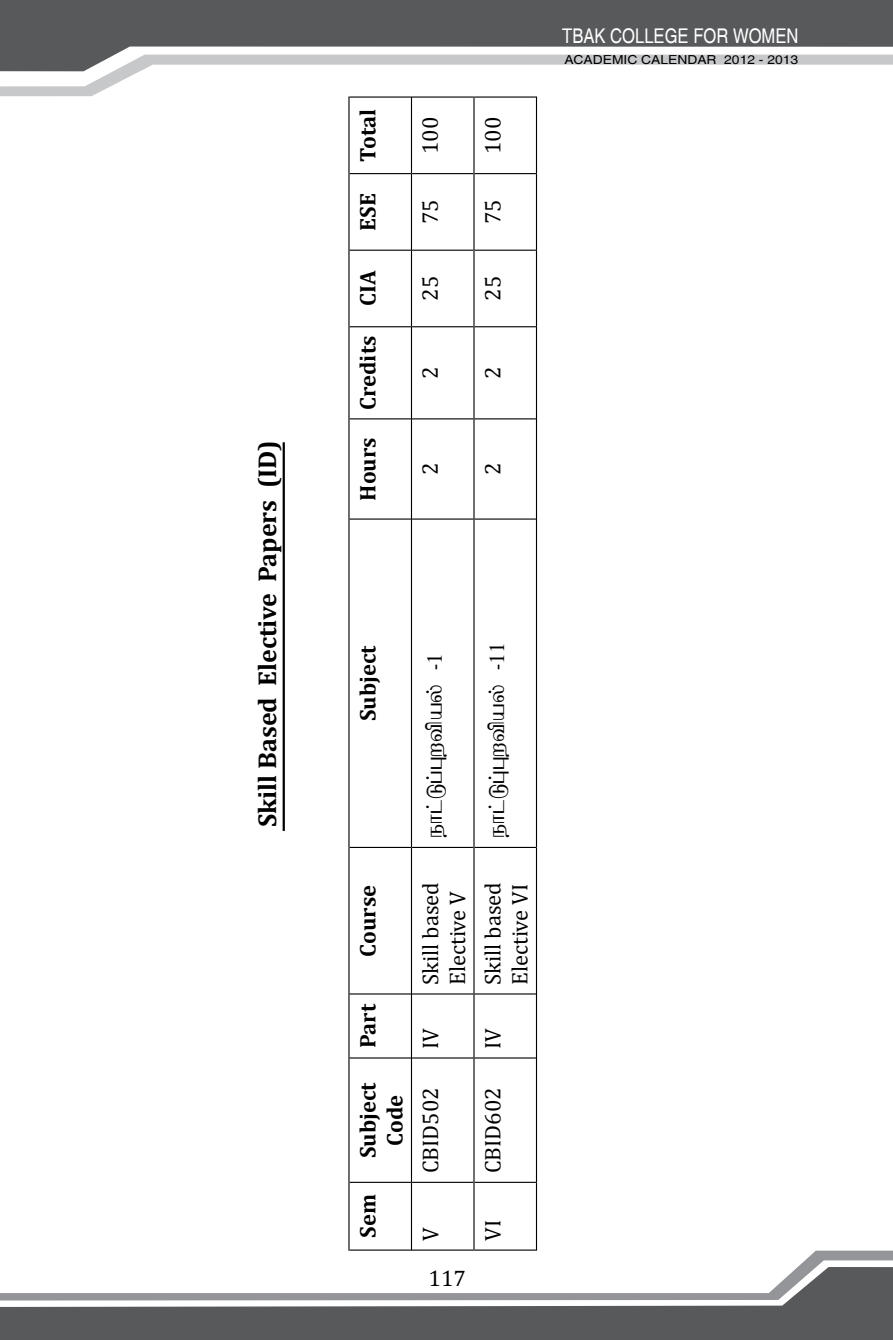
<style>
.page{position:relative;width:893px;height:1340px;background:#fff}
.page>*{position:absolute;margin:0;border:0;box-sizing:border-box;transform-origin:0 0}
.t1{font:700 25.88px "Cambria";color:#000}
.t2{font:24.75px "Bamini";color:#000}
.t3{font:22.5px/27px "Cambria";color:#000}
.t4{font:700 22.5px/27px "Cambria";color:#000;text-align:center}
.t5{font:condensed 20.25px "Helvetica";color:#fff}
.t6{font:condensed 12.38px "Helvetica";color:#000;scale:1.36 1}
</style>
<div class="page">
<svg style="left:0;top:1250px;width:893px;height:89px"></svg>
<svg style="left:0;top:0;width:893px;height:55px;fill:#58595b"></svg>
<svg style="left:0;top:55px;width:893px;height:41px"></svg>
<hr style="left:283px;top:442px;width:2px;height:389px;background:#000">
<hr style="left:348px;top:1182px;width:2px;height:68px;background:#000">
<hr style="left:350px;top:1249px;width:61px;height:1px;background:#000">
<hr style="left:348px;top:1058px;width:2px;height:124px;background:#000">
<hr style="left:350px;top:1181px;width:61px;height:1px;background:#000">
<hr style="left:348px;top:994px;width:2px;height:64px;background:#000">
<hr style="left:350px;top:1057px;width:61px;height:1px;background:#000">
<hr style="left:348px;top:847px;width:2px;height:147px;background:#000">
<hr style="left:350px;top:993px;width:61px;height:1px;background:#000">
<hr style="left:348px;top:519px;width:2px;height:328px;background:#000">
<hr style="left:350px;top:846px;width:61px;height:2px;background:#000">
<hr style="left:348px;top:419px;width:2px;height:100px;background:#000">
<hr style="left:350px;top:518px;width:61px;height:1px;background:#000">
<hr style="left:348px;top:327px;width:2px;height:92px;background:#000">
<hr style="left:350px;top:418px;width:61px;height:1px;background:#000">
<hr style="left:348px;top:250px;width:2px;height:77px;background:#000">
<hr style="left:350px;top:326px;width:61px;height:1px;background:#000">
<hr style="left:348px;top:174px;width:2px;height:76px;background:#000">
<hr style="left:350px;top:250px;width:61px;height:1px;background:#000">
<hr style="left:348px;top:96px;width:2px;height:78px;background:#000">
<hr style="left:350px;top:173px;width:61px;height:1px;background:#000">
<hr style="left:350px;top:96px;width:61px;height:2px;background:#000">
<hr style="left:411px;top:1182px;width:1px;height:68px;background:#000">
<hr style="left:412px;top:1249px;width:61px;height:1px;background:#000">
<hr style="left:411px;top:1058px;width:1px;height:124px;background:#000">
<hr style="left:412px;top:1181px;width:61px;height:1px;background:#000">
<hr style="left:411px;top:994px;width:1px;height:64px;background:#000">
<hr style="left:412px;top:1057px;width:61px;height:1px;background:#000">
<hr style="left:411px;top:847px;width:1px;height:147px;background:#000">
<hr style="left:412px;top:993px;width:61px;height:1px;background:#000">
<hr style="left:411px;top:519px;width:1px;height:328px;background:#000">
<hr style="left:412px;top:846px;width:61px;height:2px;background:#000">
<hr style="left:411px;top:419px;width:1px;height:100px;background:#000">
<hr style="left:412px;top:518px;width:61px;height:1px;background:#000">
<hr style="left:411px;top:327px;width:1px;height:92px;background:#000">
<hr style="left:412px;top:418px;width:61px;height:1px;background:#000">
<hr style="left:411px;top:250px;width:1px;height:77px;background:#000">
<hr style="left:412px;top:326px;width:61px;height:1px;background:#000">
<hr style="left:411px;top:174px;width:1px;height:76px;background:#000">
<hr style="left:412px;top:250px;width:61px;height:1px;background:#000">
<hr style="left:411px;top:96px;width:1px;height:78px;background:#000">
<hr style="left:412px;top:173px;width:61px;height:1px;background:#000">
<hr style="left:412px;top:96px;width:61px;height:2px;background:#000">
<hr style="left:473px;top:1182px;width:2px;height:68px;background:#000">
<hr style="left:475px;top:1249px;width:61px;height:1px;background:#000">
<hr style="left:473px;top:1058px;width:2px;height:124px;background:#000">
<hr style="left:475px;top:1181px;width:61px;height:1px;background:#000">
<hr style="left:473px;top:994px;width:2px;height:64px;background:#000">
<hr style="left:475px;top:1057px;width:61px;height:1px;background:#000">
<hr style="left:473px;top:847px;width:2px;height:147px;background:#000">
<hr style="left:475px;top:993px;width:61px;height:1px;background:#000">
<hr style="left:473px;top:519px;width:2px;height:328px;background:#000">
<hr style="left:475px;top:846px;width:61px;height:2px;background:#000">
<hr style="left:473px;top:419px;width:2px;height:100px;background:#000">
<hr style="left:475px;top:518px;width:61px;height:1px;background:#000">
<hr style="left:473px;top:327px;width:2px;height:92px;background:#000">
<hr style="left:475px;top:418px;width:61px;height:1px;background:#000">
<hr style="left:473px;top:250px;width:2px;height:77px;background:#000">
<hr style="left:475px;top:326px;width:61px;height:1px;background:#000">
<hr style="left:473px;top:174px;width:2px;height:76px;background:#000">
<hr style="left:475px;top:250px;width:61px;height:1px;background:#000">
<hr style="left:473px;top:96px;width:2px;height:78px;background:#000">
<hr style="left:475px;top:173px;width:61px;height:1px;background:#000">
<hr style="left:475px;top:96px;width:61px;height:2px;background:#000">
<hr style="left:536px;top:1182px;width:1px;height:68px;background:#000">
<hr style="left:536px;top:1058px;width:1px;height:124px;background:#000">
<hr style="left:536px;top:994px;width:1px;height:64px;background:#000">
<hr style="left:536px;top:847px;width:1px;height:147px;background:#000">
<hr style="left:536px;top:519px;width:1px;height:328px;background:#000">
<hr style="left:536px;top:419px;width:1px;height:100px;background:#000">
<hr style="left:536px;top:327px;width:1px;height:92px;background:#000">
<hr style="left:536px;top:250px;width:1px;height:77px;background:#000">
<hr style="left:536px;top:174px;width:1px;height:76px;background:#000">
<hr style="left:536px;top:96px;width:1px;height:78px;background:#000">
<p class="t1" style="left:252px;top:827px;width:389px;rotate:-90deg">Skill Based Elective Papers (ID)</p>
<p class="t4" style="left:354px;top:162px;width:54px;rotate:-90deg">Total</p>
<p class="t4" style="left:354px;top:231px;width:39px;rotate:-90deg">ESE</p>
<p class="t4" style="left:354px;top:306px;width:37px;rotate:-90deg">CIA</p>
<p class="t4" style="left:354px;top:500px;width:166px;rotate:-90deg">Hours Credits</p>
<p class="t3" style="left:417px;top:154px;width:39px;rotate:-90deg">100</p>
<p class="t3" style="left:479px;top:154px;width:39px;rotate:-90deg">100</p>
<p class="t3" style="left:417px;top:224px;width:26px;rotate:-90deg">75</p>
<p class="t3" style="left:479px;top:224px;width:26px;rotate:-90deg">75</p>
<p class="t3" style="left:417px;top:301px;width:26px;rotate:-90deg">25</p>
<p class="t3" style="left:479px;top:301px;width:26px;rotate:-90deg">25</p>
<p class="t3" style="left:417px;top:379px;width:14px;rotate:-90deg">2</p>
<p class="t3" style="left:479px;top:379px;width:14px;rotate:-90deg">2</p>
<p class="t3" style="left:417px;top:475px;width:14px;rotate:-90deg">2</p>
<p class="t3" style="left:479px;top:475px;width:14px;rotate:-90deg">2</p>
<p class="t5" style="left:562px;top:24px;width:238px">TBAK COLLEGE FOR WOMEN</p>
<p class="t6" style="left:564px;top:53px;width:173px">ACADEM IC CALENDAR 2012 - 2013</p>
<p class="t4" style="left:354px;top:721px;width:78px;rotate:-90deg">Subject</p>
<p class="t4" style="left:354px;top:956px;width:73px;rotate:-90deg">Course</p>
<p class="t4" style="left:354px;top:1047px;width:46px;rotate:-90deg">Part</p>
<p class="t4" style="left:354px;top:1158px;width:78px;rotate:-90deg">Subject<br>Code</p>
<p class="t4" style="left:354px;top:1237px;width:45px;rotate:-90deg">Sem</p>
<p class="t2" style="left:420px;top:838px;width:187px;rotate:-90deg">ehl;Lg;Gwtpay; -1</p>
<p class="t3" style="left:417px;top:985px;width:104px;rotate:-90deg">Skill based<br>Elective V</p>
<p class="t3" style="left:417px;top:1049px;width:22px;rotate:-90deg">IV</p>
<p class="t3" style="left:417px;top:1173px;width:87px;rotate:-90deg">CBID502</p>
<p class="t2" style="left:483px;top:838px;width:197px;rotate:-90deg">ehl;LG;Gwtpay; -11</p>
<p class="t3" style="left:479px;top:985px;width:104px;rotate:-90deg">Skill based<br>Elective VI</p>
<p class="t3" style="left:479px;top:1048px;width:22px;rotate:-90deg">IV</p>
<p class="t3" style="left:479px;top:1173px;width:87px;rotate:-90deg">CBID602</p>
<p class="t3" style="left:417px;top:1241px;width:15px;rotate:-90deg">V</p>
<p class="t3" style="left:429px;top:1264px;width:39px">117</p>
<p class="t3" style="left:479px;top:1241px;width:22px;rotate:-90deg">VI</p>
</div>
